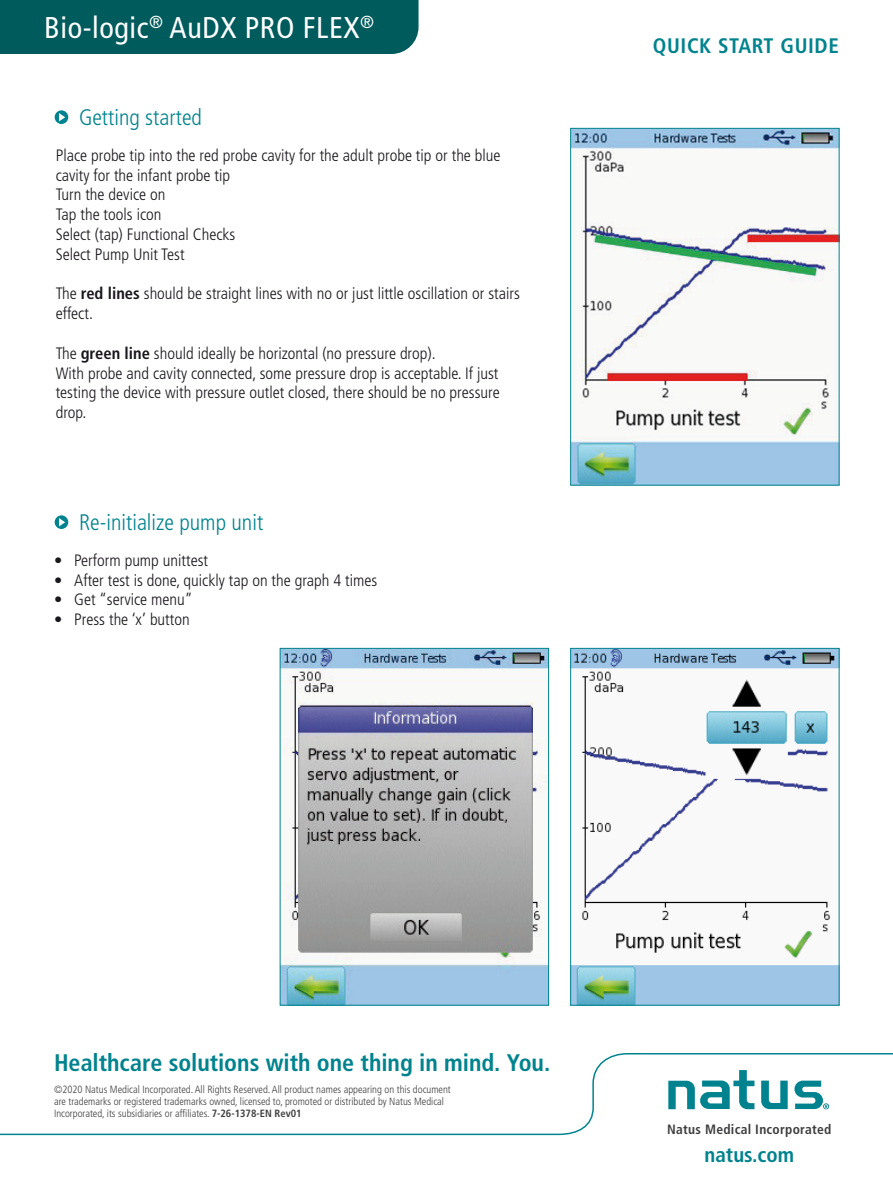
<style>
.page{position:relative;width:893px;height:1188px;background:#fff}
.page>*{position:absolute;margin:0;border:0;box-sizing:border-box;transform-origin:0 0}
.t1{font:condensed 30px "Frutiger LT Std";letter-spacing:.02em;color:#fff}
.t2{font:700 condensed 24px "Frutiger LT Std";color:#00838e}
.t3{font:300 condensed 22.5px "Frutiger LT Std";color:#00838e}
.t4{font:700 condensed 21px "Frutiger LT Std";letter-spacing:.03em;color:#00838e}
.t5{font:700 condensed 21px "Frutiger LT Std";color:#00838e}
.t6{font:300 condensed 16.5px/19.8px "Frutiger LT Std";color:#1a171c}
.t7{font:700 condensed 13.5px "Frutiger LT Std";letter-spacing:.02em;color:#3e3e40}
.t8{font:300 condensed 10.5px/12px "Frutiger LT Std";color:#3e3e40}
.s1{font-weight:700}
</style>
<div class="page">
<svg style="left:0;top:1053px;width:893px;height:83px"></svg>
<div style="left:0;top:0;width:419px;height:54px;background:#005b5d"></div>
<img style="left:572px;top:130px;width:265px;height:354px">
<div style="left:570px;top:128px;width:269px;height:358px;border:1px solid #00838e"></div>
<img style="left:572px;top:650px;width:265px;height:354px">
<div style="left:570px;top:648px;width:269px;height:358px;border:1px solid #00838e"></div>
<img style="left:282px;top:650px;width:265px;height:354px">
<div style="left:280px;top:648px;width:269px;height:358px;border:1px solid #00838e"></div>
<div style="left:55px;top:110px;width:13px;height:14px;background:#00838e;border-radius:50%"></div>
<svg style="left:59px;top:113px;width:6px;height:8px"></svg>
<div style="left:55px;top:515px;width:13px;height:14px;background:#00838e;border-radius:50%"></div>
<svg style="left:59px;top:518px;width:6px;height:8px"></svg>
<h1 class="t1" style="left:44px;top:10px;width:331px">Bio-logic<sup>®</sup> AuDX PRO FLEX<sup>®</sup></h1>
<h3 class="t3" style="left:79px;top:104px;width:124px">Getting started</h3>
<p class="t6" style="left:56px;top:146px;width:446px">Place probe tip into the red probe cavity for the adult probe tip or the blue cavity for the infant probe tip<br>Turn the device on<br>Tap the tools icon<br>Select (tap) Functional Checks<br>Select Pump Unit Test</p>
<p class="t6" style="left:56px;top:284px;width:466px">The <span class="s1">red lines</span> should be straight lines with no or just little oscillation or stairs effect.</p>
<p class="t6" style="left:56px;top:344px;width:446px">The <span class="s1">green line</span> should ideally be horizontal (no pressure drop).<br>With probe and cavity connected, some pressure drop is acceptable. If just testing the device with pressure outlet closed, there should be no pressure drop.</p>
<h3 class="t3" style="left:79px;top:509px;width:186px">Re-initialize pump unit</h3>
<p class="t6" style="left:54px;top:550px;width:156px">• Perform pump unittest</p>
<p class="t6" style="left:54px;top:570px;width:325px">• After test is done, quickly tap on the graph 4 times</p>
<p class="t6" style="left:54px;top:590px;width:140px">• Get “service menu”</p>
<p class="t6" style="left:54px;top:610px;width:137px">• Press the ‘x’ button</p>
<p class="t4" style="left:653px;top:33px;width:188px">QUICK START GUIDE</p>
<h2 class="t2" style="left:54px;top:1048px;width:498px">Healthcare solutions with one thing in mind. You.</h2>
<p class="t8" style="left:54px;top:1084px;width:398px">©2020 Natus Medical Incorporated. All Rights Reserved. All product names appearing on this document are trademarks or registered trademarks owned, licensed to, promoted or distributed by Natus Medical<br>Incorporated, its subsidiaries or affiliates. <span class="s1">7-26-1378-EN Rev01</span></p>
<p class="t7" style="left:667px;top:1121px;width:166px">Natus Medical Incorporated</p>
<p class="t5" style="left:705px;top:1142px;width:91px">natus.com</p>
</div>
